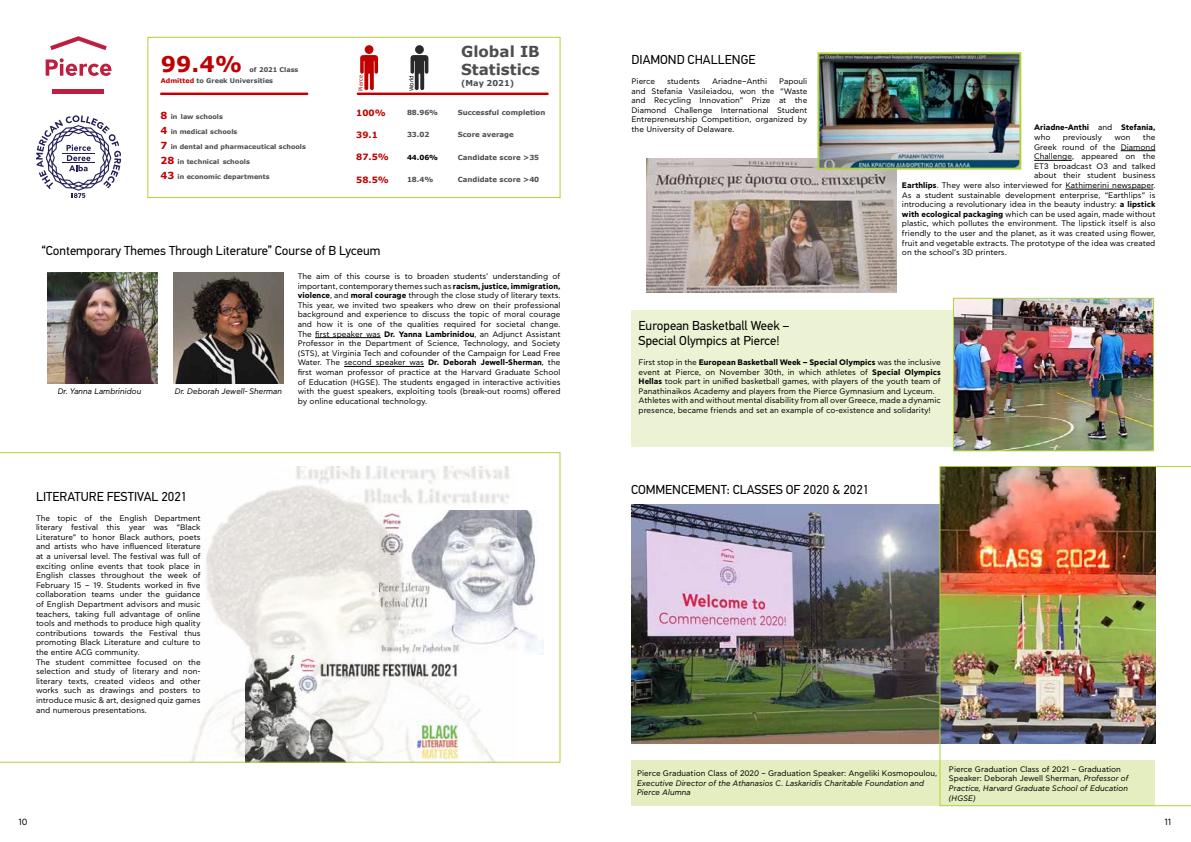
<style>
.page{position:relative;width:1191px;height:842px;background:#fff}
.page>*{position:absolute;margin:0;border:0;box-sizing:border-box;transform-origin:0 0}
.t1{font:700 21.6px "Verdana";color:#c00000}
.t2{font:700 15.2px "Verdana";color:#4d4d4f}
.t3{font:700 15.1px "Verdana";color:#4d4d4f}
.t4{font:13px/15.6px "PFDIN Text Pro";color:#000}
.t5{font:9px "CF Asty Std";color:#000}
.t6{font:700 8.7px "Verdana";letter-spacing:.005em;color:#c00000}
.t7{font:700 8.2px "Verdana";color:#4d4d4f}
.t8{font:8px/9.6px "CF Asty Std";color:#000}
.t9{font:italic 8px/9.6px "CF Asty Std";color:#000}
.t10{font:700 8px/9.6px "CF Asty Std";color:#000}
.t11{font:700 7px "Verdana";color:#4d4d4f}
.t12{font:700 7px "Verdana";color:#000}
.t13{font:700 6.5px/11px "Verdana";color:#4d4d4f}
.t14{font:6.5px "Calibri";letter-spacing:-.005em;color:#c00000}
.t15{font:6.5px "Calibri";letter-spacing:-.01em;color:#000}
.s1{color:#c00000}
.s2{font-size:9.7px;color:#c00000}
.s3{font-weight:700}
.s4{font-weight:400}
.s5{font-style:normal}
.s6{font-style:italic}
</style>
<div class="page">
<svg style="left:46px;top:58px;width:65px;height:18px"></svg>
<svg style="left:50px;top:36px;width:57px;height:14px"></svg>
<hr style="left:53px;top:90px;width:51px;height:4px;background:#be1f41">
<svg style="left:36px;top:115px;width:85px;height:83px"></svg>
<hr style="left:63px;top:153px;width:32px;height:1px;background:#252158">
<hr style="left:63px;top:163px;width:32px;height:1px;background:#252158">
<img style="left:47px;top:273px;width:111px;height:110px">
<hr style="left:315px;top:337px;width:66px;height:1px;background:#000">
<hr style="left:344px;top:366px;width:80px;height:1px;background:#000">
<img style="left:646px;top:159px;width:250px;height:133px">
<hr style="left:1120px;top:151px;width:35px;height:1px;background:#000">
<hr style="left:1034px;top:160px;width:38px;height:1px;background:#000">
<hr style="left:1065px;top:189px;width:88px;height:1px;background:#000">
<div style="left:631px;top:310px;width:333px;height:136px;background:#ecf3d5"></div>
<div style="left:631px;top:761px;width:524px;height:45px;background:#e4eec0"></div>
<img style="left:632px;top:505px;width:307px;height:238px">
<img style="left:939px;top:466px;width:252px;height:340px">
<svg style="left:410px;top:45px;width:18px;height:45px"></svg>
<svg style="left:360px;top:45px;width:18px;height:45px"></svg>
<hr style="left:161px;top:93px;width:146px;height:2px;background:#c00000">
<hr style="left:358px;top:93px;width:189px;height:2px;background:#c00000">
<div style="left:147px;top:37px;width:413px;height:161px;border:1px solid #b0d236"></div>
<img style="left:955px;top:300px;width:197px;height:149px">
<div style="left:953px;top:298px;width:201px;height:153px;border:1px solid #b0d236"></div>
<img style="left:820px;top:55px;width:198px;height:112px">
<div style="left:817px;top:52px;width:204px;height:118px;border:2px solid #b0d236"></div>
<svg style="left:0;top:452px;width:560px;height:311px"></svg>
<img style="left:173px;top:273px;width:111px;height:110px">
<h1 class="t1" style="left:161px;top:49px;width:83px">99.4%</h1>
<p class="t13" style="left:161px;top:64px;width:139px;text-indent:89px">of 2021 Class<br><span class="s1">Admitted</span> to Greek Universities</p>
<p class="t13" style="left:160px;top:111px;width:64px"><span class="s2">8</span> in law schools</p>
<p class="t13" style="left:160px;top:126px;width:78px"><span class="s2">4</span> in medical schools</p>
<p class="t13" style="left:160px;top:141px;width:147px"><span class="s2">7</span> in dental and pharmaceutical schools</p>
<p class="t13" style="left:160px;top:156px;width:91px"><span class="s2">28</span> in technical schools</p>
<p class="t13" style="left:160px;top:171px;width:111px"><span class="s2">43</span> in economic departments</p>
<p class="t14" style="left:356px;top:91px;width:18px;rotate:-90deg">Pierce</p>
<p class="t15" style="left:407px;top:91px;width:17px;rotate:-90deg">World</p>
<h3 class="t3" style="left:461px;top:41px;width:80px">Global IB</h3>
<h2 class="t2" style="left:461px;top:59px;width:80px">Statistics</h2>
<p class="t7" style="left:461px;top:78px;width:55px">(May 2021)</p>
<p class="t6" style="left:356px;top:106px;width:31px">100%</p>
<p class="t11" style="left:407px;top:108px;width:33px">88.96%</p>
<p class="t11" style="left:458px;top:108px;width:89px">Successful completion</p>
<p class="t6" style="left:356px;top:129px;width:23px">39.1</p>
<p class="t11" style="left:407px;top:130px;width:24px">33.02</p>
<p class="t11" style="left:458px;top:130px;width:57px">Score average</p>
<p class="t6" style="left:356px;top:151px;width:34px">87.5%</p>
<p class="t12" style="left:407px;top:152px;width:33px">44.06%</p>
<p class="t11" style="left:458px;top:152px;width:83px">Candidate score &gt;35</p>
<p class="t6" style="left:356px;top:173px;width:34px">58.5%</p>
<p class="t11" style="left:407px;top:175px;width:28px">18.4%</p>
<p class="t11" style="left:458px;top:175px;width:83px">Candidate score &gt;40</p>
<h3 class="t4" style="left:42px;top:243px;width:340px">“Contemporary Themes Through Literature” Course of B Lyceum</h3>
<p class="t8" style="left:298px;top:272px;width:264px;text-align:justify">The aim of this course is to broaden students’ understanding of important, contemporary themes such as <span class="s3">racism, justice, immigration, violence</span>, and <span class="s3">moral courage</span> through the close study of literary texts.<br>This year, we invited two speakers who drew on their professional background and experience to discuss the topic of moral courage and how it is one of the qualities required for societal change.<br>The first speaker was <span class="s3">Dr. Yanna Lambrinidou</span>, an Adjunct Assistant Professor in the Department of Science, Technology, and Society (STS), at Virginia Tech and cofounder of the Campaign for Lead Free Water. The second speaker was <span class="s3">Dr. Deborah Jewell-Sherman</span>, the first woman professor of practice at the Harvard Graduate School of Education (HGSE). The students engaged in interactive activities with the guest speakers, exploiting tools (break-out rooms) offered by online educational technology.</p>
<p class="t9" style="left:58px;top:387px;width:85px">Dr. Yanna Lambrinidou</p>
<p class="t9" style="left:175px;top:387px;width:109px">Dr. Deborah Jewell-Sherman</p>
<h3 class="t4" style="left:36px;top:489px;width:153px">LITERATURE FESTIVAL 2021</h3>
<p class="t8" style="left:36px;top:513px;width:166px">The topic of the English Department literary festival this year was “Black Literature” to honor Black authors, poets and artists who have influenced literature at a universal level. The festival was full of exciting online events that took place in English classes throughout the week of February 15 – 19. Students worked in five collaboration teams under the guidance of English Department advisors and music teachers, taking full advantage of online tools and methods to produce high quality contributions towards the Festival thus promoting Black Literature and culture to the entire ACG community.<br>The student committee focused on the selection and study of literary and non&shy;literary texts, created videos and other works such as drawings and posters to introduce music &amp; art, designed quiz games and numerous presentations.</p>
<p class="t5" style="left:18px;top:817px;width:11px">10</p>
<h3 class="t4" style="left:631px;top:52px;width:125px">DIAMOND CHALLENGE</h3>
<p class="t8" style="left:631px;top:77px;width:25px">Pierce</p>
<p class="t8" style="left:667px;top:77px;width:34px">students</p>
<p class="t8" style="left:712px;top:77px;width:57px">Ariadne–Anthi</p>
<p class="t8" style="left:631px;top:77px;width:177px;text-align:justify;text-indent:148px">Papouli and Stefania Vasileiadou, won the “Waste and Recycling Innovation” Prize at the Diamond Challenge International Student Entrepreneurship Competition, organized by the University of Delaware.</p>
<p class="t10" style="left:1034px;top:123px;width:123px">Ariadne-Anthi <span class="s4">and</span> Stefania, <span class="s4">who</span></p>
<p class="t8" style="left:1063px;top:133px;width:41px">previously</p>
<p class="t8" style="left:1114px;top:133px;width:18px">won</p>
<p class="t8" style="left:1143px;top:133px;width:14px">the</p>
<p class="t8" style="left:1034px;top:142px;width:123px">Greek round of the Diamond</p>
<p class="t8" style="left:1034px;top:152px;width:123px">Challenge, appeared on the</p>
<p class="t8" style="left:1034px;top:162px;width:123px">ET3 broadcast O3 and talked</p>
<p class="t8" style="left:1034px;top:171px;width:123px">about their student business</p>
<p class="t8" style="left:902px;top:181px;width:255px"><span class="s3">Earthlips</span>. They were also interviewed for Kathimerini newspaper.</p>
<p class="t8" style="left:902px;top:190px;width:255px">As a student sustainable development enterprise, “Earthlips” is</p>
<p class="t8" style="left:902px;top:200px;width:255px">introducing a revolutionary idea in the beauty industry: <span class="s3">a lipstick</span></p>
<p class="t8" style="left:902px;top:210px;width:255px"><span class="s3">with ecological packaging</span> which can be used again, made without</p>
<p class="t8" style="left:902px;top:219px;width:255px">plastic, which pollutes the environment. The lipstick itself is also</p>
<p class="t8" style="left:902px;top:229px;width:255px">friendly to the user and the planet, as it was created using flower,</p>
<p class="t8" style="left:902px;top:238px;width:255px">fruit and vegetable extracts. The prototype of the idea was created</p>
<p class="t8" style="left:902px;top:248px;width:106px">on the school’s 3D printers.</p>
<h3 class="t4" style="left:638px;top:318px;width:152px">European Basketball Week –<br>Special Olympics at Pierce!</h3>
<p class="t8" style="left:638px;top:358px;width:304px">First stop in the <span class="s3">European Basketball Week – Special Olympics</span> was the inclusive event at Pierce, on November 30th, in which athletes of <span class="s3">Special Olympics Hellas</span> took part in unified basketball games, with players of the youth team of Panathinaikos Academy and players from the Pierce Gymnasium and Lyceum.<br>Athletes with and without mental disability from all over Greece, made a dynamic presence, became friends and set an example of co-existence and solidarity!</p>
<h3 class="t4" style="left:631px;top:482px;width:240px">COMMENCEMENT: CLASSES OF 2020 &amp; 2021</h3>
<p class="t9" style="left:637px;top:769px;width:302px"><span class="s5">Pierce Graduation Class of 202</span>0 – <span class="s5">Graduation Speaker: Angeliki Kosmopoulou,<br></span>Executive Director of the Athanasios C. Laskaridis Charitable Foundation and<br>Pierce Alumna</p>
<p class="t8" style="left:949px;top:764px;width:181px">Pierce Graduation Class of 2021 <span class="s6">–</span> Graduation Speaker: Deborah Jewell Sherman, <span class="s6">Professor of Practice, Harvard Graduate School of Education (HGSE)</span></p>
<p class="t5" style="left:1164px;top:817px;width:8px">11</p>
</div>
